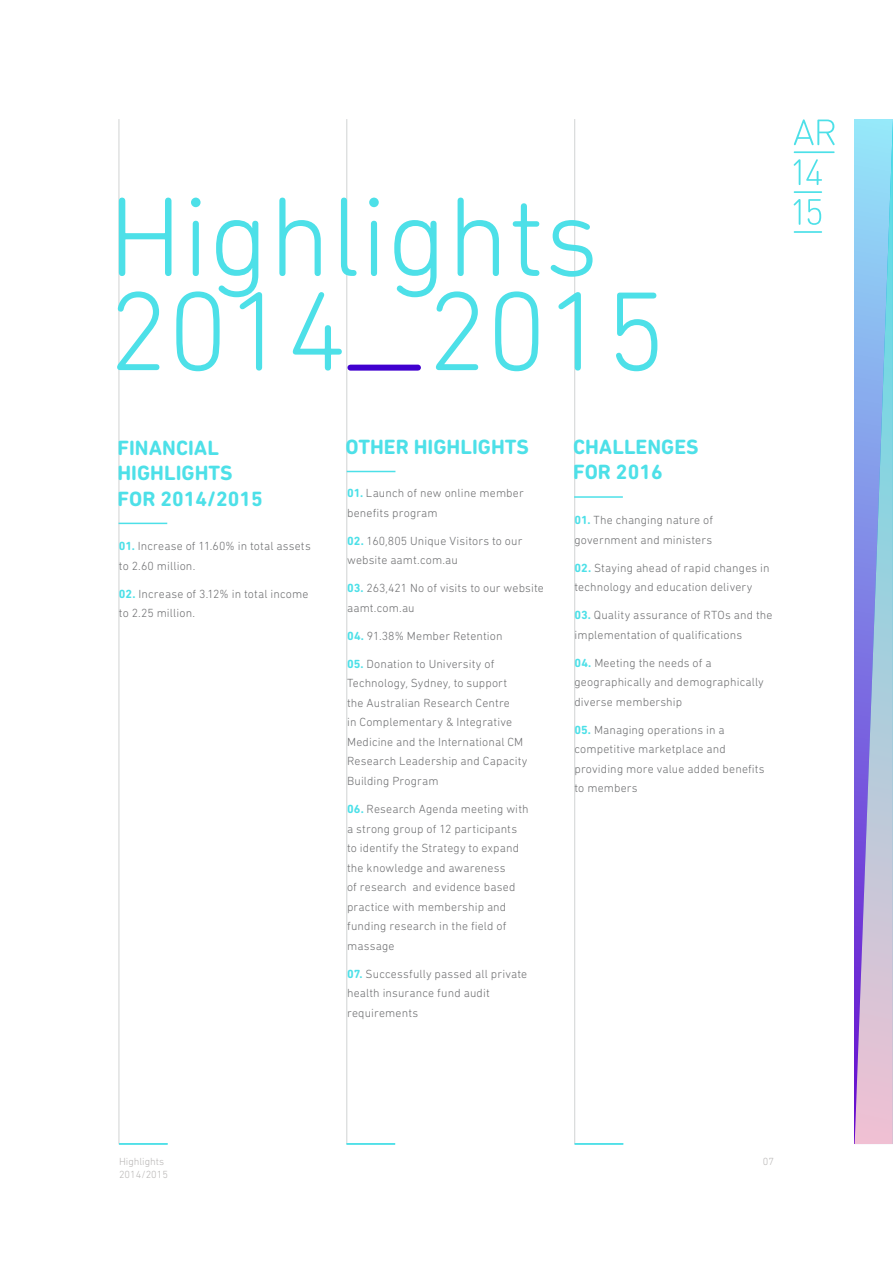
<style>
.page{position:relative;width:893px;height:1263px;background:#fff}
.page>*{position:absolute;margin:0;border:0;box-sizing:border-box;transform-origin:0 0}
.t1{font:300 114px/94.5px "DIN Next Rounded LT Pro";color:#4de0e8}
.t2{font:700 21px/25.5px "DIN Next Rounded LT Pro";color:#4de0e8}
.t3{font:300 12px/19.5px "DIN Next Rounded LT Pro";letter-spacing:.01em;color:#6e6f71}
.t4{font:300 10.5px/12.6px "DIN Next Rounded LT Pro";color:#b9b7b6}
.s1{font-weight:700;color:#4de0e8}
</style>
<div class="page">
<hr style="left:574px;top:119px;width:1px;height:1025px;background:#d1d3d4">
<hr style="left:347px;top:119px;width:1px;height:1025px;background:#d1d3d4">
<hr style="left:119px;top:119px;width:1px;height:1025px;background:#d1d3d4">
<div style="left:350px;top:365px;width:68px;height:6px;background:#4000cf"></div>
<svg style="left:855px;top:119px;width:38px;height:1025px;background:#a0b4e2"></svg>
<svg style="left:794px;top:119px;width:41px;height:26px"></svg>
<hr style="left:794px;top:151px;width:41px;height:2px;background:#4de0e8">
<svg style="left:794px;top:159px;width:6px;height:26px"></svg>
<svg style="left:806px;top:159px;width:16px;height:26px"></svg>
<hr style="left:794px;top:191px;width:28px;height:2px;background:#4de0e8">
<svg style="left:794px;top:199px;width:6px;height:26px"></svg>
<svg style="left:808px;top:199px;width:13px;height:26px"></svg>
<hr style="left:794px;top:231px;width:28px;height:2px;background:#4de0e8">
<hr style="left:119px;top:1143px;width:49px;height:2px;background:#4de0e8">
<hr style="left:347px;top:1143px;width:48px;height:2px;background:#4de0e8">
<hr style="left:575px;top:1143px;width:48px;height:2px;background:#4de0e8">
<hr style="left:119px;top:523px;width:48px;height:1px;background:#4de0e8">
<hr style="left:347px;top:471px;width:48px;height:1px;background:#4de0e8">
<hr style="left:574px;top:496px;width:49px;height:2px;background:#4de0e8">
<h1 class="t1" style="left:108px;top:188px;width:559px">Highlights<br>2014 2015</h1>
<h2 class="t2" style="left:117px;top:435px;width:147px">FINANCIAL<br>HIGHLIGHTS<br>FOR 2014/2015</h2>
<h2 class="t2" style="left:346px;top:434px;width:185px">OTHER HIGHLIGHTS</h2>
<h2 class="t2" style="left:573px;top:434px;width:127px">CHALLENGES<br>FOR 2016</h2>
<p class="t3" style="left:119px;top:536px;width:193px"><span class="s1">01.</span> Increase of 11.60% in total assets to 2.60 million.</p>
<p class="t3" style="left:119px;top:584px;width:191px"><span class="s1">02.</span> Increase of 3.12% in total income to 2.25 million.</p>
<p class="t3" style="left:347px;top:483px;width:178px"><span class="s1">01.</span> Launch of new online member benefits program</p>
<p class="t3" style="left:347px;top:531px;width:177px"><span class="s1">02.</span> 160,805 Unique Visitors to our website aamt.com.au</p>
<p class="t3" style="left:347px;top:578px;width:198px"><span class="s1">03.</span> 263,421 No of visits to our website aamt.com.au</p>
<p class="t3" style="left:347px;top:626px;width:157px"><span class="s1">04.</span> 91.38% Member Retention</p>
<p class="t3" style="left:347px;top:654px;width:182px"><span class="s1">05.</span> Donation to University of<br>Technology, Sydney, to support<br>the Australian Research Centre<br>in Complementary &amp; Integrative<br>Medicine and the International CM<br>Research Leadership and Capacity<br>Building Program</p>
<p class="t3" style="left:347px;top:799px;width:183px"><span class="s1">06.</span> Research Agenda meeting with a strong group of 12 participants to identify the Strategy to expand the knowledge and awareness<br>of research and evidence based practice with membership and funding research in the field of massage</p>
<p class="t3" style="left:347px;top:963px;width:182px"><span class="s1">07.</span> Successfully passed all private health insurance fund audit requirements</p>
<p class="t3" style="left:574px;top:510px;width:140px"><span class="s1">01.</span> The changing nature of government and ministers</p>
<p class="t3" style="left:574px;top:558px;width:197px"><span class="s1">02.</span> Staying ahead of rapid changes in technology and education delivery</p>
<p class="t3" style="left:574px;top:605px;width:200px"><span class="s1">03.</span> Quality assurance of RTOs and the implementation of qualifications</p>
<p class="t3" style="left:574px;top:653px;width:191px"><span class="s1">04.</span> Meeting the needs of a geographically and demographically diverse membership</p>
<p class="t3" style="left:574px;top:720px;width:192px"><span class="s1">05.</span> Managing operations in a competitive marketplace and providing more value added benefits to members</p>
<p class="t4" style="left:119px;top:1155px;width:50px">Highlights<br>2014/2015</p>
<p class="t4" style="left:763px;top:1155px;width:13px">07</p>
</div>
